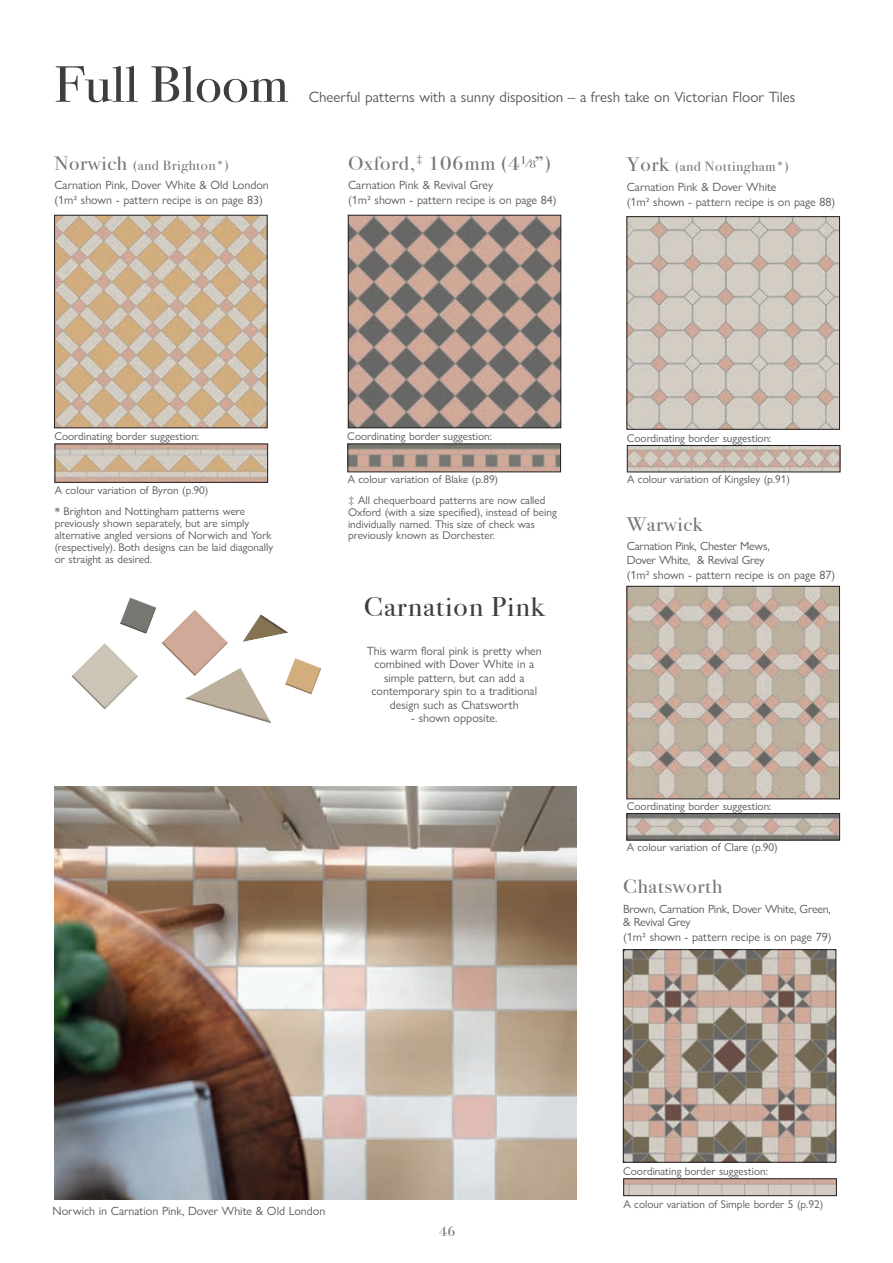
<style>
.page{position:relative;width:893px;height:1263px;background:#fff}
.page>*{position:absolute;margin:0;border:0;box-sizing:border-box;transform-origin:0 0}
.t1{font:51px "Bodoni Svty Two ITCTT";color:#3e3e3f;scale:1.1 1}
.t2{font:27px "Bodoni Svty Two ITCTT";letter-spacing:.03em;color:#3e3e3f;scale:1.1 1}
.t3{font:19.5px "Bodoni Svty Two ITCTT";letter-spacing:.03em;color:#767771;scale:1.1 1}
.t4{font:15px "Gill Sans Nova";color:#57585a}
.t5{font:13.5px "Bodoni Svty Two ITCTT";letter-spacing:.03em;color:#767771;scale:1.1 1}
.t6{font:12px/13.5px "Gill Sans Nova";color:#57585a;text-align:center}
.t7{font:11.85px/13.5px "Gill Sans Nova";letter-spacing:-.02em;color:#57585a}
.t8{font:11.25px/12px "Gill Sans Nova";color:#57585a}
.s1{font-size:19.5px}
.s2{font-size:11.25px}
.s3{font-family:"Bodoni Svty Two ITCTT";color:#767771}
</style>
<div class="page">
<img style="left:54px;top:786px;width:522px;height:413px">
<img style="left:629px;top:218px;width:209px;height:209px">
<div style="left:627px;top:216px;width:213px;height:213px;border:1px solid #231f20"></div>
<img style="left:629px;top:588px;width:209px;height:209px">
<div style="left:627px;top:586px;width:213px;height:213px;border:1px solid #231f20"></div>
<img style="left:629px;top:815px;width:209px;height:23px">
<div style="left:627px;top:813px;width:213px;height:27px;border:1px solid #231f20"></div>
<img style="left:629px;top:447px;width:209px;height:23px">
<div style="left:627px;top:445px;width:213px;height:27px;border:1px solid #231f20"></div>
<img style="left:56px;top:217px;width:209px;height:209px">
<div style="left:54px;top:215px;width:213px;height:213px;border:1px solid #231f20"></div>
<img style="left:350px;top:217px;width:209px;height:209px">
<div style="left:348px;top:215px;width:213px;height:213px;border:1px solid #231f20"></div>
<img style="left:57px;top:446px;width:209px;height:35px">
<div style="left:55px;top:444px;width:213px;height:39px;border:1px solid #231f20"></div>
<img style="left:350px;top:446px;width:209px;height:24px">
<div style="left:348px;top:444px;width:213px;height:28px;border:1px solid #231f20"></div>
<img style="left:625px;top:951px;width:209px;height:209px">
<div style="left:623px;top:949px;width:213px;height:213px;border:1px solid #231f20"></div>
<img style="left:625px;top:1180px;width:210px;height:14px">
<div style="left:623px;top:1178px;width:214px;height:18px;border:1px solid #231f20"></div>
<svg style="left:71px;top:597px;width:251px;height:126px"></svg>
<p class="t1" style="left:54px;top:43px;width:215px">Full Bloom</p>
<p class="t5" style="left:54px;top:154px;width:160px"><span class="s1">Norwich</span> (and Brighton*)</p>
<p class="t6" style="left:54px;top:178px;width:216px">Carnation Pink, Dover White &amp; Old London</p>
<p class="t6" style="left:54px;top:193px;width:210px">(1m2 shown - pattern recipe is on page 83)</p>
<p class="t4" style="left:309px;top:87px;width:488px">Cheerful patterns with a sunny disposition – a fresh take on Victorian Floor Tiles</p>
<p class="t3" style="left:348px;top:147px;width:186px">Oxford‚<sup>‡</sup> 106mm (4<sup>1/</sup><span class="s2">8</span>”)</p>
<p class="t6" style="left:348px;top:178px;width:147px">Carnation Pink &amp; Revival Grey</p>
<p class="t6" style="left:348px;top:193px;width:210px">(1m2 shown - pattern recipe is on page 84)</p>
<p class="t5" style="left:627px;top:156px;width:149px"><span class="s1">York</span> (and Nottingham*)</p>
<p class="t6" style="left:627px;top:180px;width:151px">Carnation Pink &amp; Dover White</p>
<p class="t6" style="left:627px;top:195px;width:210px">(1m2 shown - pattern recipe is on page 88)</p>
<p class="t8" style="left:54px;top:430px;width:146px">Coordinating border suggestion:</p>
<p class="t8" style="left:347px;top:430px;width:146px">Coordinating border suggestion:</p>
<p class="t8" style="left:55px;top:484px;width:155px">A colour variation of Byron (p.90)</p>
<p class="t8" style="left:55px;top:505px;width:220px">* Brighton and Nottingham patterns were previously shown separately, but are simply alternative angled versions of Norwich and York (respectively). Both designs can be laid diagonally or straight as desired.</p>
<p class="t8" style="left:348px;top:473px;width:152px">A colour variation of Blake (p.89)</p>
<p class="t8" style="left:348px;top:494px;width:210px"><span class="s3">‡</span> All chequerboard patterns are now called<br>Oxford (with a size specified), instead of being individually named. This size of check was</p>
<p class="t8" style="left:348px;top:529px;width:149px">previously known as Dorchester.</p>
<p class="t2" style="left:364px;top:584px;width:166px">Carnation Pink</p>
<p class="t6" style="left:367px;top:644px;width:177px">This warm floral pink is pretty when combined with Dover White in a simple pattern, but can add a contemporary spin to a traditional design such as Chatsworth</p>
<p class="t6" style="left:411px;top:711px;width:88px">- shown opposite.</p>
<p class="t8" style="left:627px;top:432px;width:146px">Coordinating border suggestion:</p>
<p class="t8" style="left:627px;top:473px;width:164px">A colour variation of Kingsley (p.91)</p>
<p class="t3" style="left:627px;top:508px;width:71px">Warwick</p>
<p class="t7" style="left:627px;top:539px;width:144px">Carnation Pink, Chester Mews,</p>
<p class="t7" style="left:627px;top:553px;width:140px">Dover White, &amp; Revival Grey</p>
<p class="t6" style="left:627px;top:568px;width:210px">(1m2 shown - pattern recipe is on page 87)</p>
<p class="t8" style="left:627px;top:800px;width:146px">Coordinating border suggestion:</p>
<p class="t8" style="left:627px;top:841px;width:153px">A colour variation of Clare (p.90)</p>
<p class="t3" style="left:623px;top:871px;width:92px">Chatsworth</p>
<p class="t7" style="left:623px;top:902px;width:209px">Brown, Carnation Pink, Dover White, Green, &amp; Revival Grey</p>
<p class="t6" style="left:623px;top:930px;width:210px">(1m2 shown - pattern recipe is on page 79)</p>
<p class="t6" style="left:52px;top:1204px;width:274px">Norwich in Carnation Pink, Dover White &amp; Old London</p>
<p class="t5" style="left:439px;top:1221px;width:16px">46</p>
<p class="t8" style="left:623px;top:1165px;width:146px">Coordinating border suggestion:</p>
<p class="t8" style="left:623px;top:1198px;width:201px">A colour variation of Simple border 5 (p.92)</p>
</div>
